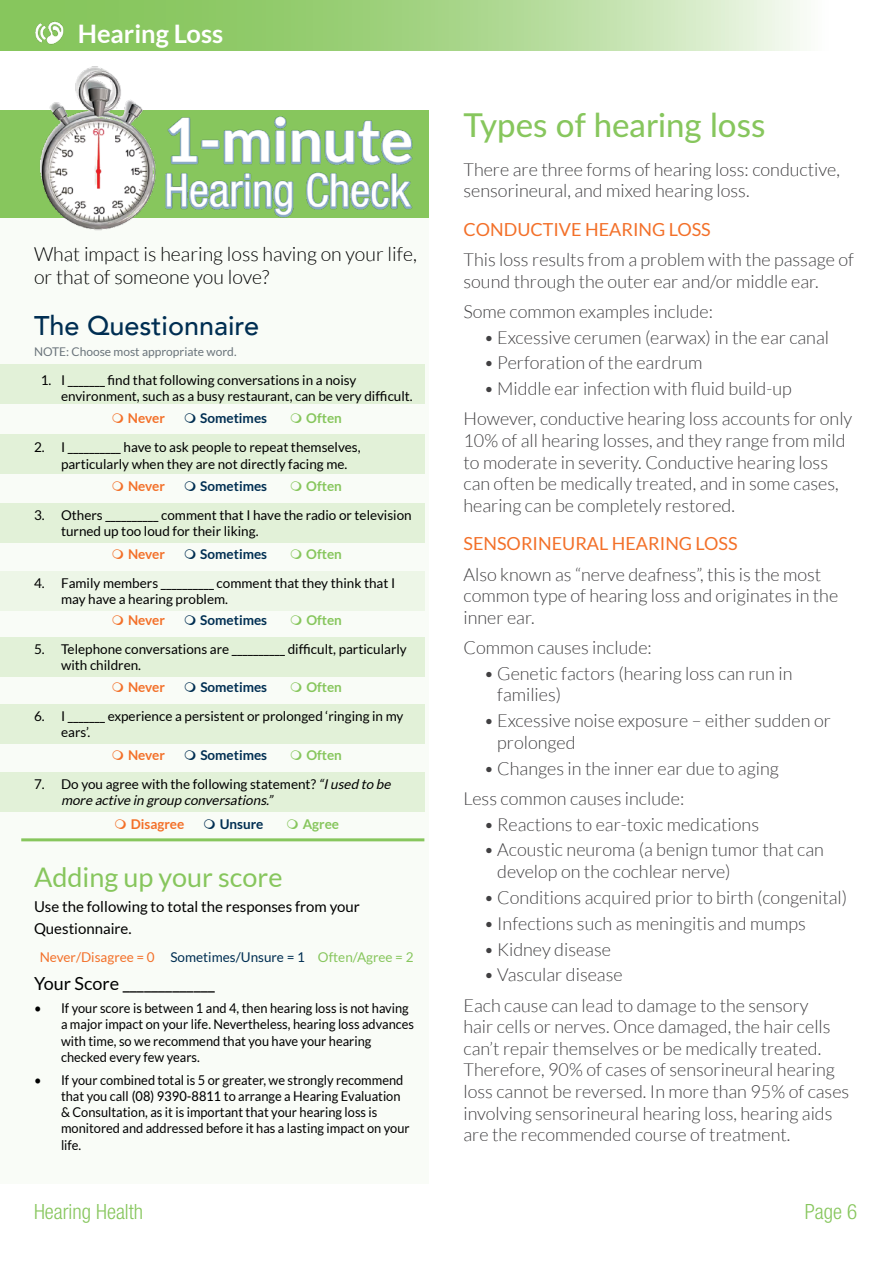
<style>
.page{position:relative;width:893px;height:1263px;background:#fff}
.page>*{position:absolute;margin:0;border:0;box-sizing:border-box;transform-origin:0 0}
.t1{font:500 33px "Lato";color:#87c65d}
.t2{font:27px "Lato";color:#87c65d}
.t3{font:500 27px "Avenir";color:#002e52}
.t4{font:700 25.5px "Lato";color:#fff}
.t5{font:300 condensed 21px "Helvetica Neue LT Std";color:#87c65d}
.t6{font:300 19.5px/23.4px "Lato";color:#000}
.t7{font:300 18px/21.6px "Lato";color:#414042}
.t8{font:18px "Lato";color:#f37029}
.t9{font:18px "Lato";color:#000}
.t10{font:15px/21.6px "Lato";color:#000}
.t11{font:13.5px/16.2px "Lato";color:#000}
.t12{font:13.5px/16.2px "Lato";color:#000;scale:.95 1}
.t13{font:italic 13.5px/16.2px "Lato";color:#000}
.t14{font:700 13.5px "Lato";color:#002e52}
.t15{font:13.5px "Lato";color:#002e52}
.t16{font:700 13.5px "Lato";color:#f37029}
.t17{font:700 13.5px "Lato";color:#87c65d}
.t18{font:12px "Lato";color:#6a747b}
.s1{font-style:normal}
.s2{color:#f37029}
.s3{color:#87c65d}
.s4{font-weight:500}
</style>
<div class="page">
<div style="left:0;top:173px;width:429px;height:1011px;background:#f9fcf7"></div>
<div style="left:0;top:111px;width:429px;height:107px;background:#87c65d"></div>
<img style="left:34px;top:66px;width:395px;height:165px">
<div style="left:0;top:365px;width:425px;height:39px;background:#e2f1d8"></div>
<svg style="left:0;top:0;width:804px;height:51px;background:#aad68d"></svg>
<div style="left:0;top:435px;width:425px;height:39px;background:#e2f1d8"></div>
<img style="left:34px;top:20px;width:30px;height:25px">
<div style="left:0;top:503px;width:425px;height:39px;background:#e2f1d8"></div>
<div style="left:0;top:572px;width:424px;height:39px;background:#edf6e7"></div>
<div style="left:0;top:637px;width:424px;height:39px;background:#e2f1d8"></div>
<div style="left:0;top:704px;width:424px;height:39px;background:#e2f1d8"></div>
<div style="left:0;top:773px;width:424px;height:39px;background:#e2f1d8"></div>
<hr style="left:21px;top:838px;width:403px;height:3px;background:#87c65d">
<h3 class="t4" style="left:78px;top:19px;width:147px">Hearing Loss</h3>
<p class="t6" style="left:34px;top:242px;width:384px">What impact is hearing loss having on your life, or that of someone you love?</p>
<h2 class="t3" style="left:34px;top:302px;width:227px">The Questionnaire</h2>
<p class="t18" style="left:34px;top:345px;width:204px">NOTE: Choose most appropriate word.</p>
<p class="t11" style="left:61px;top:372px;width:353px;text-indent:-20px">1. I _______ find that following conversations in a noisy environment, such as a busy restaurant, can be very difficult.</p>
<p class="t16" style="left:128px;top:411px;width:38px">Never</p>
<p class="t14" style="left:200px;top:411px;width:68px">Sometimes</p>
<p class="t17" style="left:306px;top:411px;width:37px">Often</p>
<p class="t11" style="left:61px;top:439px;width:301px;text-indent:-27px">2. I __________ have to ask people to repeat themselves, particularly when they are not directly facing me.</p>
<p class="t16" style="left:128px;top:479px;width:38px">Never</p>
<p class="t14" style="left:200px;top:479px;width:68px">Sometimes</p>
<p class="t17" style="left:306px;top:479px;width:37px">Often</p>
<p class="t11" style="left:61px;top:507px;width:352px;text-indent:-27px">3. Others __________ comment that I have the radio or television turned up too loud for their liking.</p>
<p class="t16" style="left:128px;top:546px;width:38px">Never</p>
<p class="t14" style="left:200px;top:546px;width:68px">Sometimes</p>
<p class="t17" style="left:306px;top:546px;width:37px">Often</p>
<p class="t11" style="left:61px;top:575px;width:336px;text-indent:-27px">4. Family members __________ comment that they think that I may have a hearing problem.</p>
<p class="t16" style="left:128px;top:612px;width:38px">Never</p>
<p class="t14" style="left:200px;top:612px;width:68px">Sometimes</p>
<p class="t17" style="left:306px;top:612px;width:37px">Often</p>
<p class="t11" style="left:61px;top:640px;width:347px;text-indent:-27px">5. Telephone conversations are __________ difficult, particularly with children.</p>
<p class="t16" style="left:128px;top:680px;width:38px">Never</p>
<p class="t14" style="left:200px;top:680px;width:68px">Sometimes</p>
<p class="t17" style="left:306px;top:680px;width:37px">Often</p>
<p class="t11" style="left:61px;top:708px;width:344px;text-indent:-27px">6. I _______ experience a persistent or prolonged ‘ringing in my ears’.</p>
<p class="t16" style="left:128px;top:747px;width:38px">Never</p>
<p class="t14" style="left:200px;top:747px;width:68px">Sometimes</p>
<p class="t17" style="left:306px;top:747px;width:37px">Often</p>
<p class="t13" style="left:61px;top:776px;width:334px;text-indent:-27px"><span class="s1">7. Do you agree with the following statement?</span> “Iused to be more active in group conversations.”</p>
<p class="t16" style="left:131px;top:817px;width:55px">Disagree</p>
<p class="t14" style="left:220px;top:817px;width:45px">Unsure</p>
<p class="t17" style="left:303px;top:817px;width:38px">Agree</p>
<h2 class="t2" style="left:34px;top:862px;width:250px">Adding up your score</h2>
<p class="t10" style="left:34px;top:896px;width:327px">Use the following to total the responses from your<br>Questionnaire.</p>
<p class="t15" style="left:40px;top:949px;width:375px"><span class="s2">Never/Disagree = 0</span> Sometimes/Unsure = 1 <span class="s3">Often/Agree = 2</span></p>
<p class="t9" style="left:34px;top:974px;width:182px">Your Score _____________</p>
<p class="t12" style="left:61px;top:1000px;width:373px;text-indent:-27px">• If your score is between 1 and 4, then hearing loss is not having a major impact on your life. Nevertheless, hearing loss advances with time, so we recommend that you have your hearing checked every few years.</p>
<p class="t12" style="left:61px;top:1072px;width:369px;text-indent:-27px">• If your combined total is 5 or greater, we strongly recommend that you call <span class="s4">(08) 9390-8811</span> to arrange a Hearing Evaluation &amp; Consultation, as it is important that your hearing loss is monitored and addressed before it has a lasting impact on your life.</p>
<h1 class="t1" style="left:463px;top:101px;width:303px">Types of hearing loss</h1>
<p class="t7" style="left:463px;top:159px;width:378px">There are three forms of hearing loss: conductive, sensorineural, and mixed hearing loss.</p>
<p class="t8" style="left:463px;top:219px;width:249px">CONDUCTIVE HEARING LOSS</p>
<p class="t7" style="left:463px;top:249px;width:392px">This loss results from a problem with the passage of sound through the outer ear and/or middle ear.</p>
<p class="t7" style="left:463px;top:301px;width:251px">Some common examples include:</p>
<p class="t7" style="left:484px;top:326px;width:347px">• Excessive cerumen (earwax) in the ear canal</p>
<p class="t7" style="left:484px;top:352px;width:220px">• Perforation of the eardrum</p>
<p class="t7" style="left:463px;top:374px;width:390px;line-height:30.2px;text-indent:20px">• Middle ear infection with fluid build-up<br>However, conductive hearing loss accounts for only</p>
<p class="t7" style="left:463px;top:430px;width:384px">10% of all hearing losses, and they range from mild to moderate in severity. Conductive hearing loss can often be medically treated, and in some cases, hearing can be completely restored.</p>
<p class="t8" style="left:463px;top:534px;width:276px">SENSORINEURAL HEARING LOSS</p>
<p class="t7" style="left:463px;top:563px;width:376px">Also known as “nerve deafness”, this is the most common type of hearing loss and originates in the inner ear.</p>
<p class="t7" style="left:463px;top:637px;width:190px">Common causes include:</p>
<p class="t7" style="left:497px;top:662px;width:297px;text-indent:-14px">• Genetic factors (hearing loss can run in families)</p>
<p class="t7" style="left:497px;top:710px;width:335px;text-indent:-14px">• Excessive noise exposure – either sudden or prolonged</p>
<p class="t7" style="left:463px;top:753px;width:317px;line-height:30.2px;text-indent:20px">• Changes in the inner ear due to aging<br>Less common causes include:</p>
<p class="t7" style="left:484px;top:813px;width:277px">• Reactions to ear-toxic medications</p>
<p class="t7" style="left:497px;top:839px;width:328px;text-indent:-14px">• Acoustic neuroma (a benign tumor that can develop on the cochlear nerve)</p>
<p class="t7" style="left:484px;top:887px;width:365px">• Conditions acquired prior to birth (congenital)</p>
<p class="t7" style="left:484px;top:912px;width:324px">• Infections such as meningitis and mumps</p>
<p class="t7" style="left:484px;top:938px;width:129px">• Kidney disease</p>
<p class="t7" style="left:463px;top:960px;width:347px;line-height:30.2px;text-indent:20px">• Vascular disease<br>Each cause can lead to damage to the sensory</p>
<p class="t7" style="left:463px;top:1016px;width:387px">hair cells or nerves. Once damaged, the hair cells can’t repair themselves or be medically treated.<br>Therefore, 90% of cases of sensorineural hearing loss cannot be reversed. In more than 95% of cases involving sensorineural hearing loss, hearing aids are the recommended course of treatment.</p>
<p class="t5" style="left:34px;top:1200px;width:111px">Hearing Health</p>
<p class="t5" style="left:805px;top:1200px;width:54px">Page 6</p>
</div>
